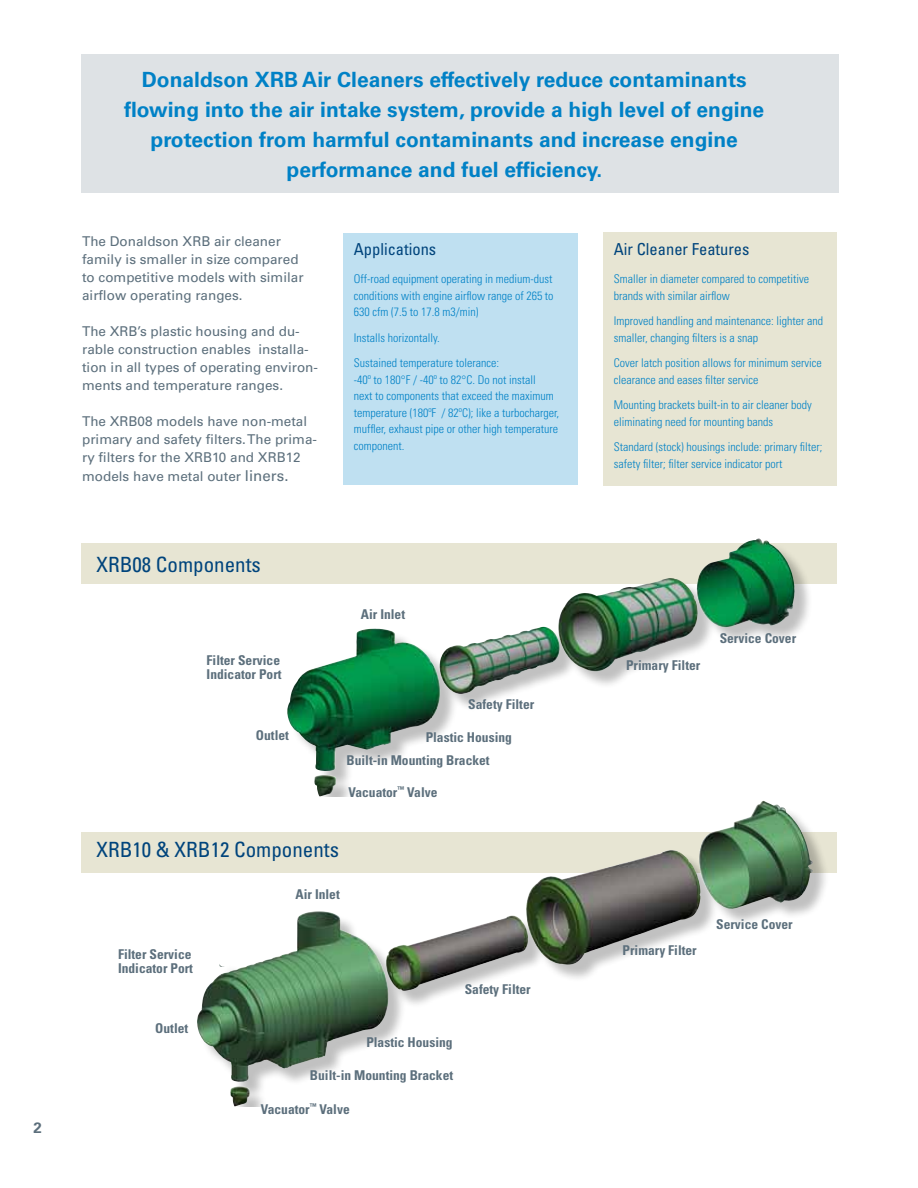
<style>
.page{position:relative;width:918px;height:1188px;background:#fff}
.page>*{position:absolute;margin:0;border:0;box-sizing:border-box;transform-origin:0 0}
.t1{font:700 21px/30px "Univers LT Std";color:#0081c6;text-align:center}
.t2{font:condensed 21px "Univers LT Std";color:#00447c}
.t3{font:condensed 16.5px "Univers LT Std";color:#00447c}
.t4{font:700 15px "Univers LT Std";color:#5c6f7c}
.t5{font:13.5px/18px "Univers LT Std";color:#5c6f7c}
.t6{font:700 condensed 13.5px/14.2px "Univers";color:#5c6f7c}
.t7{font:300 condensed 12px/16.5px "Univers LT Std";color:#0081c6}
.s1{font-size:15px}
</style>
<div class="page">
<div style="left:81px;top:54px;width:758px;height:138px;background:#dee2e5"></div>
<div style="left:343px;top:233px;width:234px;height:251px;background:#bfe0f1"></div>
<div style="left:603px;top:232px;width:234px;height:254px;background:#e7e5d3"></div>
<div style="left:81px;top:543px;width:756px;height:40px;background:#e7e5d3"></div>
<div style="left:81px;top:832px;width:756px;height:40px;background:#e7e5d3"></div>
<div style="left:199px;top:803px;width:631px;height:303px;background:#000;opacity:.25"></div>
<img style="left:526px;top:801px;width:287px;height:163px">
<div style="left:289px;top:541px;width:523px;height:255px;background:#000;opacity:.25"></div>
<img style="left:558px;top:538px;width:237px;height:134px">
<div style="left:218px;top:953px;width:10px;height:14px;background:#fff;border-radius:50%"></div>
<div style="left:307px;top:656px;width:9px;height:13px;background:#fff;border-radius:50%"></div>
<p class="t4" style="left:33px;top:1119px;width:10px">2</p>
<h1 class="t1" style="left:124px;top:65px;width:641px">Donaldson XRB Air Cleaners effectively reduce contaminants flowing into the air intake system, provide a high level of engine protection from harmful contaminants and increase engine performance and fuel efficiency.</h1>
<p class="t5" style="left:82px;top:232px;width:223px">The Donaldson XRB air cleaner family is smaller in size compared to competitive models with similar airflow operating ranges.</p>
<p class="t5" style="left:82px;top:322px;width:237px">The XRB’s plastic housing and du&shy;rable construction enables installa&shy;tion in all types of operating environ&shy;ments and temperature ranges.</p>
<p class="t5" style="left:82px;top:412px;width:236px">The XRB08 models have non-metal primary and safety filters. The prima&shy;ry filters for the XRB10 and XRB12</p>
<p class="t5" style="left:82px;top:467px;width:208px">models have metal outer <span class="s1">liners.</span></p>
<h2 class="t3" style="left:354px;top:239px;width:84px">Applications</h2>
<p class="t7" style="left:354px;top:271px;width:201px;text-align:justify">Off-road equipment operating in medium-dust conditions with engine airflow range of 265 to 630 cfm (7.5 to 17.8 m3/min)</p>
<p class="t7" style="left:354px;top:325px;width:147px;line-height:25.5px">Installs horizontally.<br>Sustained temperature tolerance:</p>
<p class="t7" style="left:354px;top:371px;width:207px">-40º to 180°F / -40º to 82°C. Do not install<br>next to components that exceed the maximum temperature (180ºF / 82ºC); like a turbocharger, muffler, exhaust pipe or other high temperature component.</p>
<h1 class="t2" style="left:96px;top:551px;width:166px">XRB08 Components</h1>
<p class="t6" style="left:207px;top:653px;width:77px">Filter Service<br>Indicator Port</p>
<p class="t6" style="left:256px;top:728px;width:35px">Outlet</p>
<p class="t6" style="left:361px;top:607px;width:46px">Air Inlet</p>
<p class="t6" style="left:468px;top:697px;width:68px">Safety Filter</p>
<p class="t6" style="left:426px;top:730px;width:88px">Plastic Housing</p>
<p class="t6" style="left:347px;top:754px;width:145px">Built-in Mounting Bracket</p>
<p class="t6" style="left:348px;top:785px;width:91px">Vacuator<sup>™</sup> Valve</p>
<h1 class="t2" style="left:96px;top:837px;width:244px">XRB10 &amp; XRB12 Components</h1>
<p class="t6" style="left:118px;top:947px;width:77px">Filter Service<br>Indicator Port</p>
<p class="t6" style="left:155px;top:1021px;width:35px">Outlet</p>
<p class="t6" style="left:296px;top:887px;width:46px">Air Inlet</p>
<p class="t6" style="left:465px;top:982px;width:68px">Safety Filter</p>
<p class="t6" style="left:366px;top:1035px;width:88px">Plastic Housing</p>
<p class="t6" style="left:310px;top:1068px;width:145px">Built-in Mounting Bracket</p>
<p class="t6" style="left:261px;top:1102px;width:91px">Vacuator<sup>™</sup> Valve</p>
<h2 class="t3" style="left:614px;top:239px;width:137px">Air Cleaner Features</h2>
<p class="t7" style="left:614px;top:271px;width:197px">Smaller in diameter compared to competitive brands with similar airflow</p>
<p class="t7" style="left:614px;top:313px;width:211px">Improved handling and maintenance: lighter and smaller, changing filters is a snap</p>
<p class="t7" style="left:614px;top:355px;width:209px">Cover latch position allows for minimum service clearance and eases filter service</p>
<p class="t7" style="left:614px;top:397px;width:199px">Mounting brackets built-in to air cleaner body eliminating need for mounting bands</p>
<p class="t7" style="left:614px;top:439px;width:210px">Standard (stock) housings include: primary filter; safety filter; filter service indicator port</p>
<p class="t6" style="left:626px;top:658px;width:76px">Primary Filter</p>
<p class="t6" style="left:720px;top:632px;width:78px">Service Cover</p>
<p class="t6" style="left:623px;top:943px;width:76px">Primary Filter</p>
<p class="t6" style="left:716px;top:917px;width:78px">Service Cover</p>
</div>
